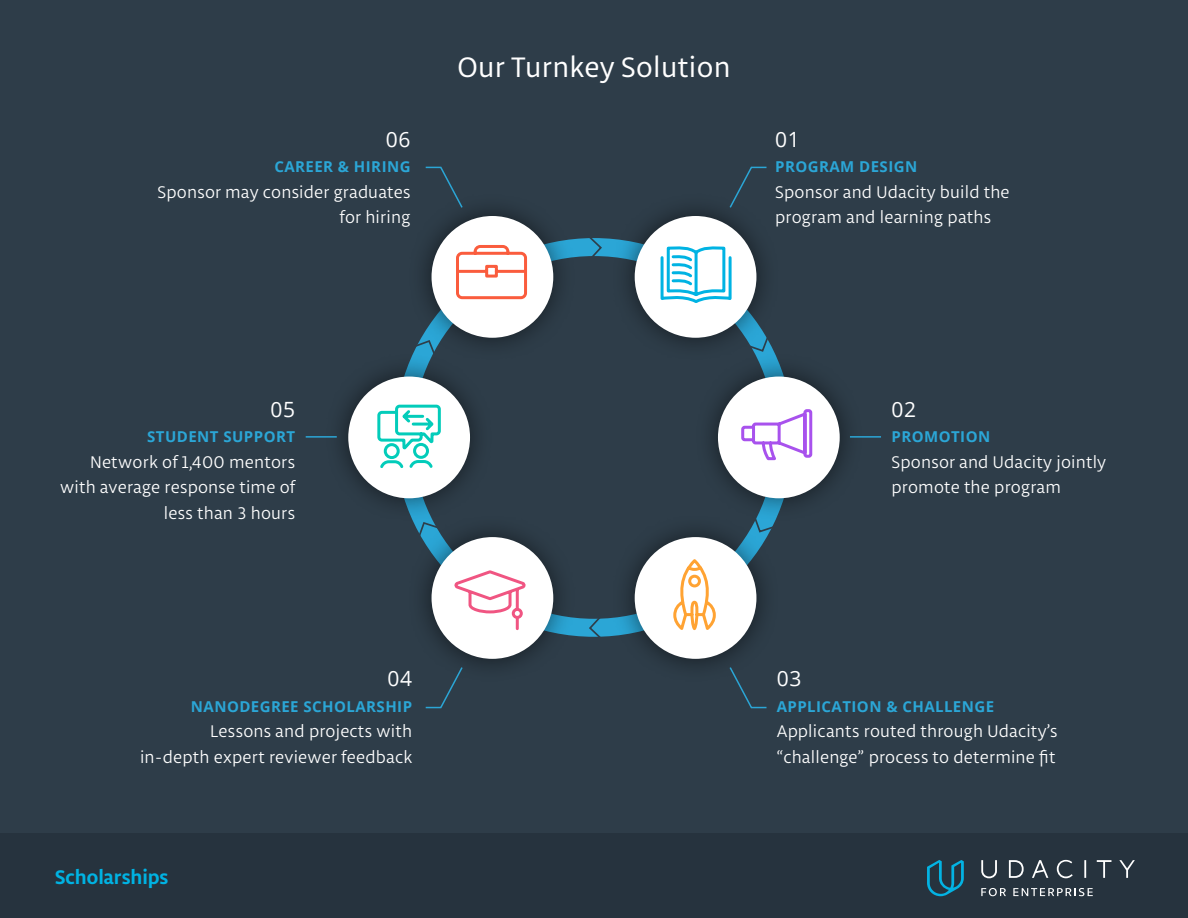
<style>
.page{position:relative;width:1188px;height:918px;background:#2e3d49}
.page>*{position:absolute;margin:0;border:0;box-sizing:border-box;transform-origin:0 0}
.t1{font:30px "Libertad";letter-spacing:.01em;color:#fff}
.t2{font:700 21px "Libertad";color:#00b3e3}
.t3{font:21px "Open Sans";letter-spacing:.03em;color:#fff}
.t4{font:18px/25.5px "Libertad";letter-spacing:.01em;color:#fff}
.t5{font:700 15px "Open Sans";letter-spacing:.03em;color:#2ba6d6}
</style>
<div class="page">
<div style="left:0;top:833px;width:1188px;height:85px;background:#26333e"></div>
<svg style="left:927px;top:860px;width:37px;height:36px"></svg>
<svg style="left:981px;top:860px;width:154px;height:18px"></svg>
<svg style="left:981px;top:888px;width:25px;height:8px"></svg>
<svg style="left:1013px;top:888px;width:80px;height:8px"></svg>
<div style="left:408px;top:193px;width:372px;height:489px;background:#000;opacity:.55"></div>
<div style="left:635px;top:216px;width:121px;height:122px;background:#fff;border-radius:50%"></div>
<div style="left:432px;top:216px;width:121px;height:122px;background:#fff;border-radius:50%"></div>
<div style="left:635px;top:537px;width:121px;height:122px;background:#fff;border-radius:50%"></div>
<div style="left:432px;top:537px;width:121px;height:122px;background:#fff;border-radius:50%"></div>
<div style="left:325px;top:353px;width:538px;height:169px;background:#000;opacity:.55"></div>
<div style="left:718px;top:377px;width:122px;height:121px;background:#fff;border-radius:50%"></div>
<div style="left:348px;top:377px;width:122px;height:121px;background:#fff;border-radius:50%"></div>
<svg style="left:745px;top:333px;width:26px;height:20px"></svg>
<svg style="left:411px;top:339px;width:27px;height:20px"></svg>
<svg style="left:752px;top:514px;width:26px;height:20px"></svg>
<svg style="left:588px;top:613px;width:17px;height:29px"></svg>
<svg style="left:586px;top:234px;width:17px;height:28px"></svg>
<svg style="left:424px;top:166px;width:40px;height:43px"></svg>
<svg style="left:728px;top:166px;width:40px;height:43px"></svg>
<svg style="left:728px;top:666px;width:40px;height:43px"></svg>
<hr style="left:306px;top:436px;width:31px;height:2px;background:#2ba6d6">
<hr style="left:850px;top:436px;width:31px;height:2px;background:#2ba6d6">
<svg style="left:660px;top:246px;width:72px;height:57px"></svg>
<svg style="left:741px;top:409px;width:72px;height:52px"></svg>
<svg style="left:673px;top:559px;width:43px;height:72px"></svg>
<svg style="left:376px;top:403px;width:151px;height:306px"></svg>
<svg style="left:456px;top:245px;width:71px;height:55px"></svg>
<p class="t3" style="left:386px;top:125px;width:26px">06</p>
<p class="t5" style="left:274px;top:156px;width:138px">CAREER &amp; HIRING</p>
<p class="t4" style="left:158px;top:179px;width:255px;text-align:right">Sponsor may consider graduates for hiring</p>
<h1 class="t1" style="left:458px;top:48px;width:275px">Our Turnkey Solution</h1>
<p class="t3" style="left:775px;top:125px;width:26px">01</p>
<p class="t5" style="left:775px;top:156px;width:144px">PROGRAM DESIGN</p>
<p class="t4" style="left:775px;top:179px;width:236px">Sponsor and Udacity build the program and learning paths</p>
<p class="t3" style="left:270px;top:394px;width:26px">05</p>
<p class="t5" style="left:147px;top:426px;width:149px">STUDENT SUPPORT</p>
<p class="t4" style="left:60px;top:449px;width:237px;text-align:right">Network of 1,400 mentors with average response time of less than 3 hours</p>
<p class="t3" style="left:387px;top:664px;width:26px">04</p>
<p class="t5" style="left:191px;top:696px;width:223px">NANODEGREE SCHOLARSHIP</p>
<p class="t4" style="left:140px;top:718px;width:274px;text-align:right">Lessons and projects with in-depth expert reviewer feedback</p>
<p class="t2" style="left:55px;top:863px;width:115px">Scholarships</p>
<p class="t3" style="left:892px;top:394px;width:26px">02</p>
<p class="t5" style="left:892px;top:426px;width:100px">PROMOTION</p>
<p class="t4" style="left:892px;top:449px;width:216px">Sponsor and Udacity jointly promote the program</p>
<p class="t3" style="left:777px;top:664px;width:26px">03</p>
<p class="t5" style="left:777px;top:696px;width:219px">APPLICATION &amp; CHALLENGE</p>
<p class="t4" style="left:777px;top:718px;width:282px">Applicants routed through Udacity’s “challenge” process to determine fit</p>
</div>
